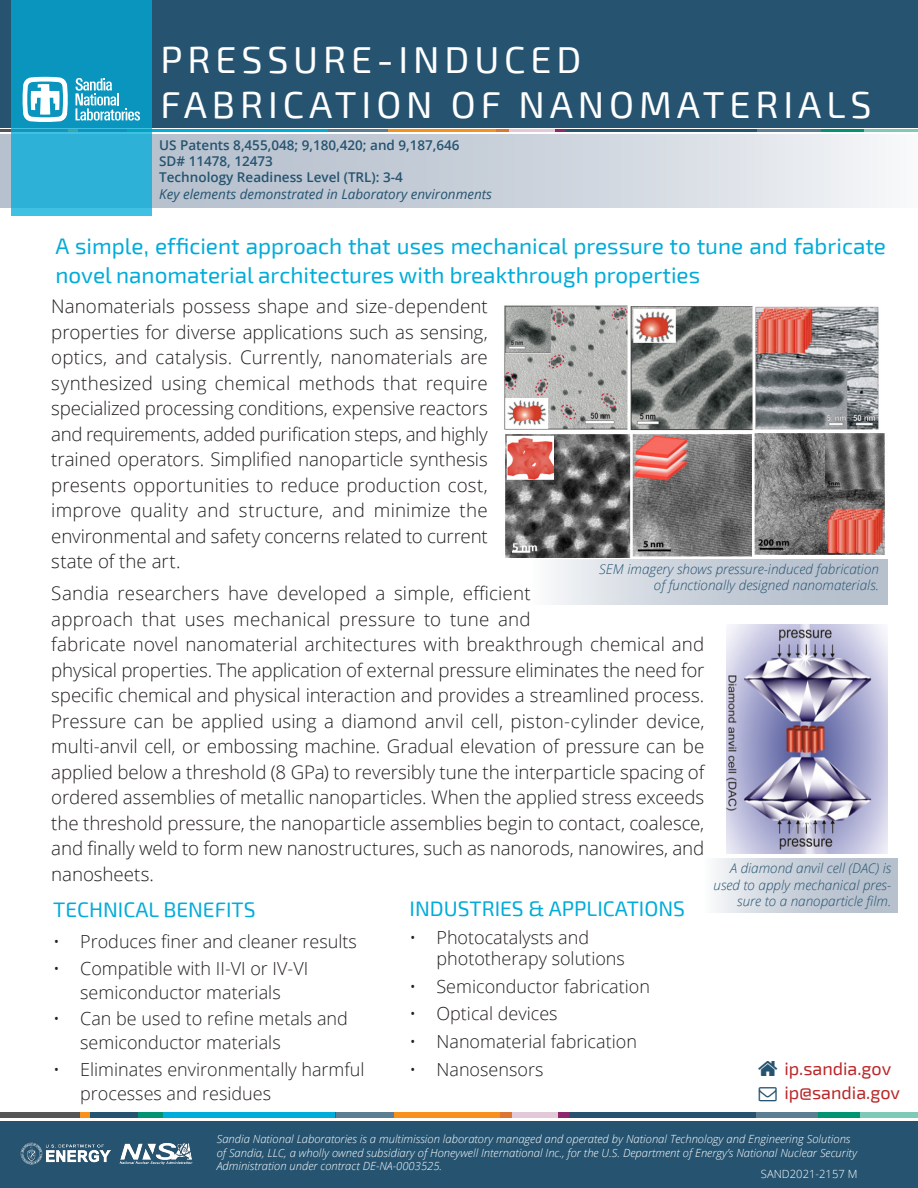
<style>
.page{position:relative;width:918px;height:1188px;background:#fff}
.page>*{position:absolute;margin:0;border:0;box-sizing:border-box;transform-origin:0 0}
.Heading{font:37.5px "Exo 2";letter-spacing:.13em;color:#fff}
.Body_Text{font:22.5px/28.5px "Exo 2";color:#00acd9}
.Subheadings{font:21px "Exo 2";color:#00acd9}
.Body_Text-2{font:300 18.75px/25.5px "Open Sans";letter-spacing:-.005em;color:#231f20;text-align:justify}
.t1{font:300 18px/24px "Open Sans";color:#231f20}
.t2{font:18px "Exo 2";color:#ba2627}
.t3{font:italic 300 13.5px/16.5px "Open Sans";color:#255370;text-align:right}
.t4{font:600 13.5px "Open Sans";color:#255370}
.t5{font:italic 13.5px "Open Sans";color:#255370}
.t6{font:italic 300 11.25px/13.5px "Open Sans";color:#fff}
.t7{font:300 11.25px "Open Sans";color:#fff}
</style>
<div class="page">
<div style="left:0;top:0;width:918px;height:127px;background:#255370"></div>
<hr style="left:0;top:129px;width:70px;height:3px;background:#1e1d1e">
<hr style="left:150px;top:129px;width:178px;height:3px;background:#00acd9">
<hr style="left:328px;top:129px;width:60px;height:3px;background:#255370">
<hr style="left:388px;top:129px;width:120px;height:3px;background:#f6911e">
<svg style="left:556px;top:129px;width:10px;height:3px"></svg>
<hr style="left:496px;top:129px;width:60px;height:3px;background:#8d286c">
<hr style="left:566px;top:129px;width:191px;height:3px;background:#255370">
<hr style="left:755px;top:129px;width:68px;height:3px;background:#255370">
<hr style="left:862px;top:129px;width:56px;height:3px;background:#009472">
<hr style="left:821px;top:129px;width:42px;height:3px;background:#009472">
<svg style="left:0;top:134px;width:888px;height:73px"></svg>
<div style="left:0;top:1112px;width:82px;height:6px;background:#565556"></div>
<div style="left:81px;top:1112px;width:9px;height:6px;background:#f6911e"></div>
<div style="left:90px;top:1112px;width:48px;height:6px;background:#255370"></div>
<div style="left:161px;top:1112px;width:174px;height:6px;background:#00acd9"></div>
<div style="left:138px;top:1112px;width:24px;height:6px;background:#009472"></div>
<div style="left:335px;top:1112px;width:59px;height:6px;background:#5b7e93"></div>
<div style="left:394px;top:1112px;width:118px;height:6px;background:#f6911e"></div>
<div style="left:558px;top:1112px;width:12px;height:6px;background:#8d286c"></div>
<svg style="left:500px;top:1112px;width:58px;height:6px"></svg>
<div style="left:569px;top:1112px;width:187px;height:6px;background:#255370"></div>
<div style="left:754px;top:1112px;width:66px;height:6px;background:#5b7e93"></div>
<div style="left:859px;top:1112px;width:59px;height:6px;background:#80c9b8"></div>
<div style="left:819px;top:1112px;width:41px;height:6px;background:#009472"></div>
<div style="left:0;top:1121px;width:918px;height:67px;background:#255370"></div>
<svg style="left:11px;top:0;width:141px;height:216px;fill:#0995be"></svg>
<svg style="left:22px;top:77px;width:46px;height:45px"></svg>
<svg style="left:75px;top:78px;width:65px;height:43px"></svg>
<img style="left:20px;top:1142px;width:91px;height:23px">
<img style="left:119px;top:1143px;width:74px;height:22px">
<div style="left:531px;top:559px;width:357px;height:46px;background:linear-gradient(to right,#eff1f4,#aab6c5)"></div>
<img style="left:504px;top:305px;width:381px;height:253px">
<img style="left:726px;top:625px;width:162px;height:228px">
<div style="left:704px;top:858px;width:193px;height:55px;background:linear-gradient(to right,#eff1f4,#aab6c5)"></div>
<p class="Heading" style="left:160px;top:38px;width:422px">PRESSURE-INDUCED</p>
<p class="Heading" style="left:160px;top:83px;width:713px">FABRICATION OF NANOMATERIALS</p>
<p class="t4" style="left:159px;top:136px;width:302px">US Patents 8,455,048; 9,180,420; and 9,187,646</p>
<p class="t4" style="left:159px;top:152px;width:115px">SD# 11478, 12473</p>
<p class="t4" style="left:159px;top:168px;width:245px">Technology Readiness Level (TRL): 3-4</p>
<p class="t5" style="left:159px;top:185px;width:334px">Key elements demonstrated in Laboratory environments</p>
<p class="Body_Text" style="left:56px;top:233px;width:832px">A simple, efficient approach that uses mechanical pressure to tune and fabricate novel nanomaterial architectures with breakthrough properties</p>
<p class="Body_Text-2" style="left:51px;top:293px;width:438px">Nanomaterials possess shape and size-dependent properties for diverse applications such as sensing, optics, and catalysis. Currently, nanomaterials are synthesized using chemical methods that require specialized processing conditions, expensive reactors and requirements, added purification steps, and highly trained operators. Simplified nanoparticle synthesis presents opportunities to reduce production cost, improve quality and structure, and minimize the environmental and safety concerns related to current state of the art.</p>
<p class="Body_Text-2" style="left:51px;top:580px;width:655px;text-align:left">Sandia researchers have developed a simple, efficient<br>approach that uses mechanical pressure to tune and<br>fabricate novel nanomaterial architectures with breakthrough chemical and physical properties. The application of external pressure eliminates the need for specific chemical and physical interaction and provides a streamlined process.<br>Pressure can be applied using a diamond anvil cell, piston-cylinder device, multi-anvil cell, or embossing machine. Gradual elevation of pressure can be applied below a threshold (8 GPa) to reversibly tune the interparticle spacing of ordered assemblies of metallic nanoparticles. When the applied stress exceeds the threshold pressure, the nanoparticle assemblies begin to contact, coalesce, and finally weld to form new nanostructures, such as nanorods, nanowires, and nanosheets.</p>
<p class="t3" style="left:599px;top:560px;width:281px">SEM imagery shows pressure-induced fabrication of functionally designed nanomaterials.</p>
<p class="t3" style="left:714px;top:860px;width:179px">A diamond anvil cell (DAC) is used to apply mechanical pres&shy;sure to a nanoparticle film.</p>
<p class="Subheadings" style="left:410px;top:896px;width:277px">INDUSTRIES &amp; APPLICATIONS</p>
<p class="t1" style="left:436px;top:926px;width:190px;line-height:21px;text-indent:-27px">• Photocatalysts and phototherapy solutions</p>
<p class="t1" style="left:410px;top:974px;width:242px">• Semiconductor fabrication</p>
<p class="t1" style="left:410px;top:1001px;width:150px">• Optical devices</p>
<p class="t1" style="left:410px;top:1029px;width:229px">• Nanomaterial fabrication</p>
<p class="t1" style="left:410px;top:1057px;width:135px">• Nanosensors</p>
<p class="Subheadings" style="left:53px;top:898px;width:204px">TECHNICAL BENEFITS</p>
<p class="t1" style="left:53px;top:929px;width:305px">• Produces finer and cleaner results</p>
<p class="t1" style="left:53px;top:956px;width:257px;text-align:center">• Compatible with II-VI or IV-VI semiconductor materials</p>
<p class="t1" style="left:80px;top:1006px;width:269px;text-indent:-27px">• Can be used to refine metals and semiconductor materials</p>
<p class="t1" style="left:80px;top:1057px;width:286px;text-indent:-27px">• Eliminates environmentally harmful processes and residues</p>
<p class="t2" style="left:784px;top:1058px;width:108px">ip.sandia.gov</p>
<p class="t2" style="left:784px;top:1082px;width:117px">ip@sandia.gov</p>
<p class="t6" style="left:217px;top:1132px;width:642px">Sandia National Laboratories is a multimission laboratory managed and operated by National Technology and Engineering Solutions of Sandia, LLC, a wholly owned subsidiary of Honeywell International Inc., for the U.S. Department of Energy’s National Nuclear Security<br>Administration under contract DE-NA-0003525.</p>
<p class="t7" style="left:761px;top:1166px;width:98px">SAND2021-2157 M</p>
</div>
